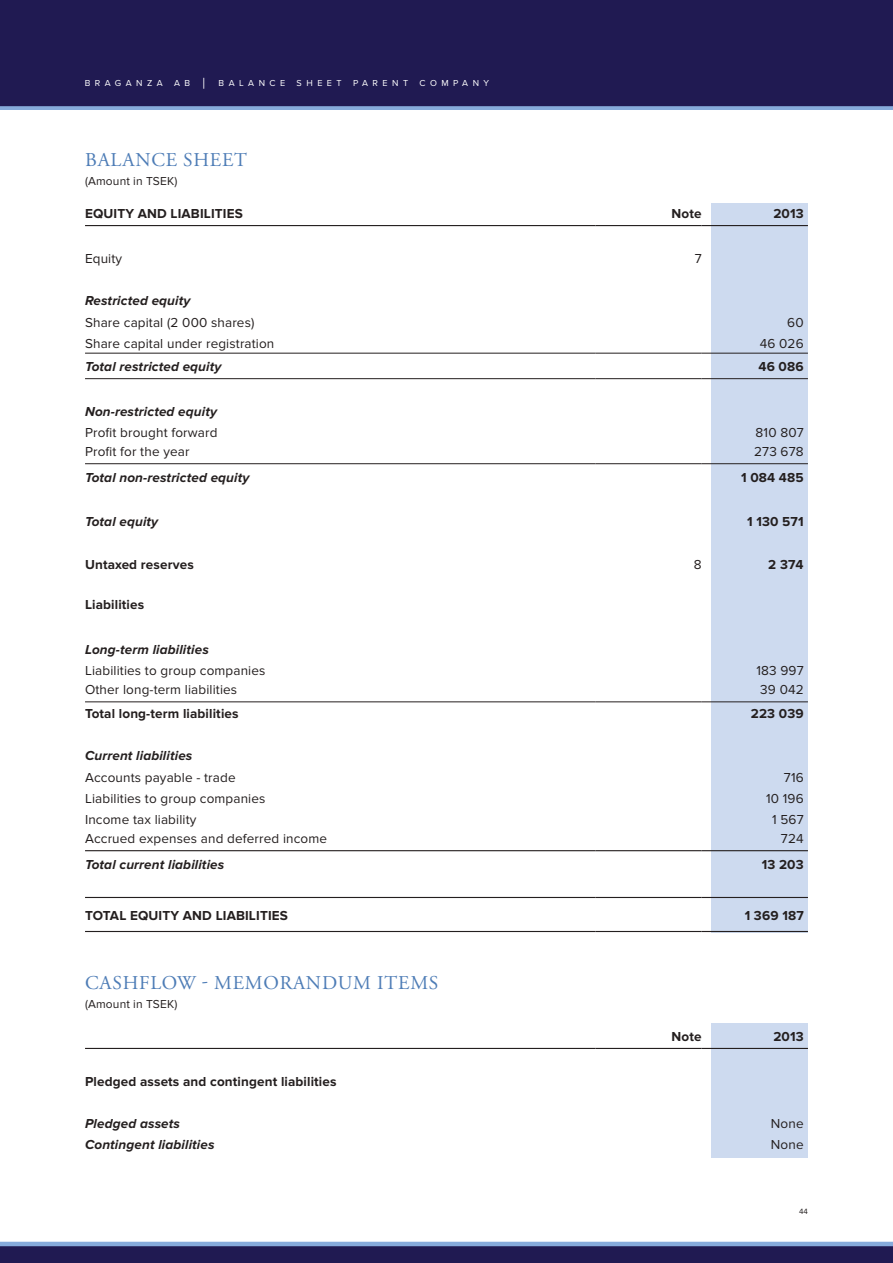
<style>
.page{position:relative;width:893px;height:1263px;background:#fff}
.page>*{position:absolute;margin:0;border:0;box-sizing:border-box;transform-origin:0 0}
.t1{font:19.5px "Adobe Garamond Pro";letter-spacing:.04em;color:#4d7cb6}
.t2{font:13.5px "Proxima Nova";letter-spacing:.01em;color:#241f1f}
.t3{font:700 13.5px "Proxima Nova";letter-spacing:.01em;color:#241f1f}
.t4{font:italic 700 13.5px "Proxima Nova";letter-spacing:.01em;color:#241f1f}
.t5{font:12px "Proxima Nova";letter-spacing:.01em;color:#241f1f}
.t6{font:9px "Proxima Nova";color:#fff}
.t7{font:9px "Arial";color:#fff}
.t8{font:7.8px "Proxima Nova";color:#241f1f}
</style>
<div class="page">
<div style="left:0;top:0;width:893px;height:111px;background:#201a52"></div>
<div style="left:0;top:1242px;width:893px;height:21px;background:#201a52"></div>
<hr style="left:0;top:1242px;width:893px;height:4px;background:#86abdb">
<div style="left:0;top:106px;width:893px;height:5px;background:#86abdb"></div>
<div style="left:711px;top:203px;width:97px;height:729px;background:#cddaef"></div>
<div style="left:711px;top:1023px;width:97px;height:135px;background:#cddaef"></div>
<hr style="left:85px;top:850px;width:510px;height:1px;background:#241f1f">
<hr style="left:595px;top:850px;width:107px;height:1px;background:#241f1f">
<hr style="left:702px;top:850px;width:106px;height:1px;background:#241f1f">
<hr style="left:85px;top:897px;width:510px;height:1px;background:#241f1f">
<hr style="left:595px;top:897px;width:107px;height:1px;background:#241f1f">
<hr style="left:702px;top:897px;width:106px;height:1px;background:#241f1f">
<hr style="left:85px;top:931px;width:510px;height:1px;background:#241f1f">
<hr style="left:595px;top:931px;width:107px;height:1px;background:#241f1f">
<hr style="left:702px;top:931px;width:106px;height:1px;background:#241f1f">
<hr style="left:85px;top:353px;width:510px;height:1px;background:#241f1f">
<hr style="left:595px;top:353px;width:107px;height:1px;background:#241f1f">
<hr style="left:702px;top:353px;width:106px;height:1px;background:#241f1f">
<hr style="left:85px;top:378px;width:510px;height:1px;background:#241f1f">
<hr style="left:595px;top:378px;width:107px;height:1px;background:#241f1f">
<hr style="left:702px;top:378px;width:106px;height:1px;background:#241f1f">
<hr style="left:85px;top:225px;width:510px;height:1px;background:#241f1f">
<hr style="left:595px;top:225px;width:107px;height:1px;background:#241f1f">
<hr style="left:702px;top:225px;width:106px;height:1px;background:#241f1f">
<hr style="left:85px;top:463px;width:510px;height:1px;background:#241f1f">
<hr style="left:595px;top:463px;width:107px;height:1px;background:#241f1f">
<hr style="left:702px;top:463px;width:106px;height:1px;background:#241f1f">
<hr style="left:85px;top:702px;width:510px;height:1px;background:#241f1f">
<hr style="left:595px;top:702px;width:107px;height:1px;background:#241f1f">
<hr style="left:702px;top:702px;width:106px;height:1px;background:#241f1f">
<hr style="left:85px;top:1048px;width:510px;height:1px;background:#241f1f">
<hr style="left:595px;top:1048px;width:107px;height:1px;background:#241f1f">
<hr style="left:702px;top:1048px;width:106px;height:1px;background:#241f1f">
<p class="t6" style="left:85px;top:78px;width:21px">B raganza</p>
<p class="t6" style="left:174px;top:78px;width:18px">a B</p>
<p class="t7" style="left:202px;top:77px;width:7px">│</p>
<p class="t6" style="left:219px;top:78px;width:11px">balance</p>
<p class="t6" style="left:297px;top:78px;width:10px">sheet</p>
<p class="t6" style="left:353px;top:78px;width:11px">parent</p>
<p class="t6" style="left:419px;top:78px;width:11px">compan</p>
<p class="t6" style="left:484px;top:78px;width:7px">y</p>
<h1 class="t1" style="left:85px;top:148px;width:163px">BALANCE S HEET</h1>
<p class="t5" style="left:85px;top:174px;width:94px">(Amount in TSEK)</p>
<p class="t3" style="left:85px;top:206px;width:159px">EQUITY AND LIABILITIES</p>
<p class="t3" style="left:672px;top:206px;width:32px">Note</p>
<p class="t3" style="left:773px;top:206px;width:32px">2013</p>
<p class="t2" style="left:85px;top:251px;width:39px">Equity</p>
<p class="t2" style="left:695px;top:251px;width:8px">7</p>
<p class="t4" style="left:85px;top:293px;width:107px">Restricted equity</p>
<p class="t2" style="left:85px;top:314px;width:171px">Share capital (2 000 shares)</p>
<p class="t2" style="left:787px;top:314px;width:18px">60</p>
<p class="t2" style="left:85px;top:335px;width:191px">Share capital under registration</p>
<p class="t2" style="left:760px;top:335px;width:45px">46 026</p>
<p class="t4" style="left:85px;top:359px;width:138px">Total restricted equity</p>
<p class="t3" style="left:758px;top:359px;width:47px">46 086</p>
<p class="t4" style="left:85px;top:404px;width:133px">Non-restricted equity</p>
<p class="t2" style="left:85px;top:425px;width:134px">Profit brought forward</p>
<p class="t2" style="left:756px;top:425px;width:50px">810 807</p>
<p class="t2" style="left:85px;top:444px;width:106px">Profit for the year</p>
<p class="t2" style="left:754px;top:444px;width:51px">273 678</p>
<p class="t4" style="left:85px;top:470px;width:166px">Total non-restricted equity</p>
<p class="t3" style="left:741px;top:470px;width:64px">1 084 485</p>
<p class="t4" style="left:85px;top:514px;width:75px">Total equity</p>
<p class="t3" style="left:747px;top:514px;width:58px">1 130 571</p>
<p class="t3" style="left:85px;top:557px;width:110px">Untaxed reserves</p>
<p class="t2" style="left:694px;top:557px;width:9px">8</p>
<p class="t3" style="left:768px;top:557px;width:37px">2 374</p>
<p class="t3" style="left:85px;top:597px;width:61px">Liabilities</p>
<p class="t4" style="left:85px;top:642px;width:125px">Long-term liabilities</p>
<p class="t2" style="left:85px;top:663px;width:182px">Liabilities to group companies</p>
<p class="t2" style="left:756px;top:663px;width:49px">183 997</p>
<p class="t2" style="left:85px;top:682px;width:154px">Other long-term liabilities</p>
<p class="t2" style="left:760px;top:682px;width:45px">39 042</p>
<p class="t3" style="left:85px;top:706px;width:155px">Total long-term liabilities</p>
<p class="t3" style="left:751px;top:706px;width:54px">223 039</p>
<p class="t4" style="left:85px;top:748px;width:109px">Current liabilities</p>
<p class="t2" style="left:85px;top:769px;width:152px">Accounts payable - trade</p>
<p class="t2" style="left:784px;top:769px;width:21px">716</p>
<p class="t2" style="left:85px;top:791px;width:182px">Liabilities to group companies</p>
<p class="t2" style="left:766px;top:791px;width:39px">10 196</p>
<p class="t2" style="left:85px;top:812px;width:113px">Income tax liability</p>
<p class="t2" style="left:772px;top:812px;width:33px">1 567</p>
<p class="t2" style="left:85px;top:831px;width:244px">Accrued expenses and deferred income</p>
<p class="t2" style="left:781px;top:831px;width:24px">724</p>
<p class="t4" style="left:85px;top:857px;width:141px">Total current liabilities</p>
<p class="t3" style="left:762px;top:857px;width:43px">13 203</p>
<p class="t3" style="left:85px;top:907px;width:204px">TOTAL EQUITY AND LIABILITIES</p>
<p class="t3" style="left:745px;top:907px;width:60px">1 369 187</p>
<h1 class="t1" style="left:85px;top:971px;width:146px">CASHFLOW - MEMORANDUM</h1>
<h1 class="t1" style="left:377px;top:971px;width:23px">ITEM</h1>
<h1 class="t1" style="left:429px;top:971px;width:11px">S</h1>
<p class="t5" style="left:85px;top:997px;width:94px">(Amount in TSEK)</p>
<p class="t3" style="left:672px;top:1028px;width:32px">Note</p>
<p class="t3" style="left:773px;top:1028px;width:32px">2013</p>
<p class="t3" style="left:85px;top:1073px;width:253px">Pledged assets and contingent liabilities</p>
<p class="t4" style="left:85px;top:1116px;width:96px">Pledged assets</p>
<p class="t2" style="left:771px;top:1116px;width:34px">None</p>
<p class="t4" style="left:85px;top:1137px;width:131px">Contingent liabilities</p>
<p class="t2" style="left:771px;top:1137px;width:34px">None</p>
<p class="t8" style="left:799px;top:1207px;width:10px">44</p>
</div>
